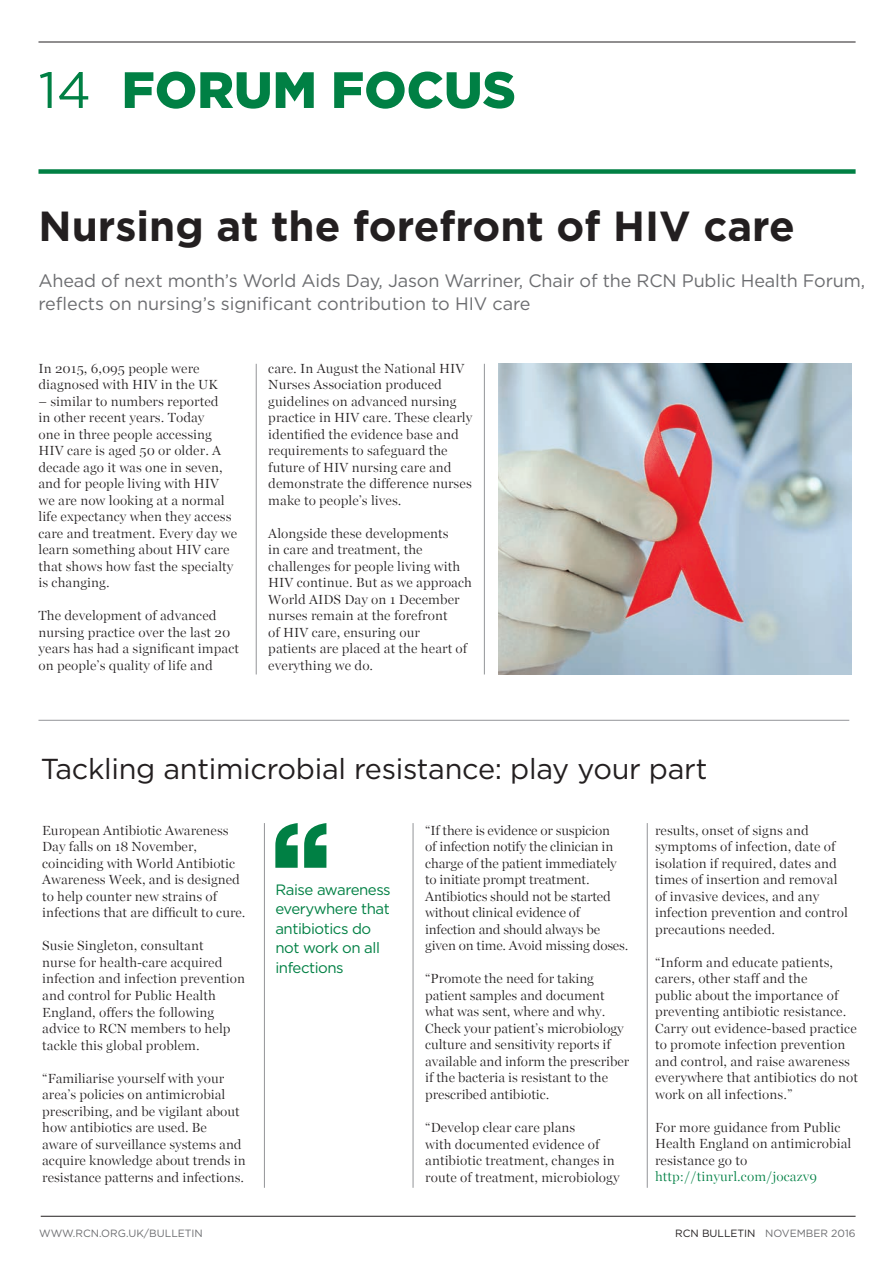
<style>
.page{position:relative;width:894px;height:1264px;background:#fff}
.page>*{position:absolute;margin:0;border:0;box-sizing:border-box;transform-origin:0 0}
.t1{font:900 51px "Gotham";color:#008044}
.t2{font:700 42px "Gotham";color:#231f20}
.t3{font:28.8px "Gotham";letter-spacing:-.01em;color:#231f20}
.t4{font:18px/22.5px "Gotham";letter-spacing:-.01em;color:#6c6d70}
.t5{font:15px/19.5px "Gotham";letter-spacing:-.03em;color:#008044}
.t6{font:300 13.5px/16.5px "SD Georgia";color:#231f20}
.t7{font:300 13.5px/16.5px "SD Georgia";letter-spacing:-.02em;color:#231f20}
.t8{font:300 13.5px "SD Georgia";color:#008044}
.t9{font:10.5px "Gotham";color:#6c6d70}
.s1{font-weight:400}
.s2{color:#231f20}
</style>
<div class="page">
<hr style="left:38px;top:42px;width:817px;height:1px;background:#231f20">
<hr style="left:41px;top:1215px;width:814px;height:1px;background:#231f20">
<div style="left:38px;top:169px;width:817px;height:5px;background:#008044"></div>
<hr style="left:256px;top:364px;width:1px;height:310px;background:#939598">
<hr style="left:484px;top:364px;width:1px;height:310px;background:#939598">
<hr style="left:264px;top:823px;width:1px;height:364px;background:#939598">
<hr style="left:412px;top:823px;width:1px;height:364px;background:#939598">
<hr style="left:646px;top:823px;width:1px;height:364px;background:#939598">
<img style="left:498px;top:364px;width:353px;height:310px">
<hr style="left:38px;top:719px;width:811px;height:1px;background:#939598">
<svg style="left:275px;top:823px;width:51px;height:44px"></svg>
<h1 class="t1" style="left:38px;top:55px;width:478px"><span class="s1">14</span> FORUM FOCUS</h1>
<h2 class="t2" style="left:38px;top:198px;width:757px">Nursing at the forefront of HIV care</h2>
<h3 class="t4" style="left:38px;top:269px;width:827px">Ahead of next month’s World Aids Day, Jason Warriner, Chair of the RCN Public Health Forum, reflects on nursing’s significant contribution to HIV care</h3>
<p class="t6" style="left:38px;top:359px;width:181px">In 2015, 6,095 people were diagnosed with HIV in the UK</p>
<p class="t6" style="left:38px;top:392px;width:200px">– similar to numbers reported<br>in other recent years. Today<br>one in three people accessing<br>HIV care is aged 50 or older. A decade ago it was one in seven, and for people living with HIV we are now looking at a normal life expectancy when they access care and treatment. Every day we learn something about HIV care that shows how fast the specialty is changing.</p>
<p class="t6" style="left:38px;top:607px;width:202px">The development of advanced nursing practice over the last 20 years has had a significant impact on people’s quality of life and</p>
<p class="t6" style="left:268px;top:359px;width:205px">care. In August the National HIV<br>Nurses Association produced guidelines on advanced nursing practice in HIV care. These clearly identified the evidence base and requirements to safeguard the future of HIV nursing care and demonstrate the difference nurses make to people’s lives.</p>
<p class="t6" style="left:268px;top:524px;width:205px">Alongside these developments<br>in care and treatment, the challenges for people living with<br>HIV continue. But as we approach<br>World AIDS Day on 1 December nurses remain at the forefront<br>of HIV care, ensuring our<br>patients are placed at the heart of everything we do.</p>
<h3 class="t3" style="left:41px;top:750px;width:668px">Tackling antimicrobial resistance: play your part</h3>
<p class="t6" style="left:42px;top:821px;width:205px">European Antibiotic Awareness<br>Day falls on 18 November, coinciding with World Antibiotic<br>Awareness Week, and is designed to help counter new strains of infections that are difficult to cure.</p>
<p class="t6" style="left:42px;top:937px;width:204px">Susie Singleton, consultant<br>nurse for health-care acquired infection and infection prevention and control for Public Health<br>England, offers the following advice to RCN members to help tackle this global problem.</p>
<p class="t6" style="left:42px;top:1069px;width:205px">“Familiarise yourself with your area’s policies on antimicrobial prescribing, and be vigilant about how antibiotics are used. Be aware of surveillance systems and acquire knowledge about trends in resistance patterns and infections.</p>
<p class="t5" style="left:275px;top:879px;width:117px">Raise awareness everywhere that antibiotics do not work on all infections</p>
<p class="t7" style="left:425px;top:821px;width:204px">“If there is evidence or suspicion<br>of infection notify the clinician in charge of the patient immediately to initiate prompt treatment.<br>Antibiotics should not be started without clinical evidence of infection and should always be given on time. Avoid missing doses.</p>
<p class="t6" style="left:425px;top:970px;width:206px">“Promote the need for taking patient samples and document what was sent, where and why.<br>Check your patient’s microbiology culture and sensitivity reports if available and inform the prescriber if the bacteria is resistant to the prescribed antibiotic.</p>
<p class="t6" style="left:425px;top:1118px;width:196px">“Develop clear care plans<br>with documented evidence of antibiotic treatment, changes in route of treatment, microbiology</p>
<p class="t6" style="left:654px;top:821px;width:194px">results, onset of signs and symptoms of infection, date of isolation if required, dates and times of insertion and removal of invasive devices, and any infection prevention and control precautions needed.</p>
<p class="t6" style="left:654px;top:953px;width:204px">“Inform and educate patients, carers, other staff and the<br>public about the importance of preventing antibiotic resistance.<br>Carry out evidence-based practice to promote infection prevention and control, and raise awareness everywhere that antibiotics do not work on all infections.”</p>
<p class="t6" style="left:654px;top:1118px;width:198px">For more guidance from Public<br>Health England on antimicrobial resistance go to</p>
<p class="t8" style="left:654px;top:1168px;width:163px">http://tinyurl.com/jocazv9</p>
<p class="t9" style="left:39px;top:1226px;width:165px">WWW.RCN.ORG.UK/BULLETIN</p>
<p class="t9" style="left:675px;top:1226px;width:182px"><span class="s2">RCN BULLETIN</span> NOVEMBER 2016</p>
</div>
